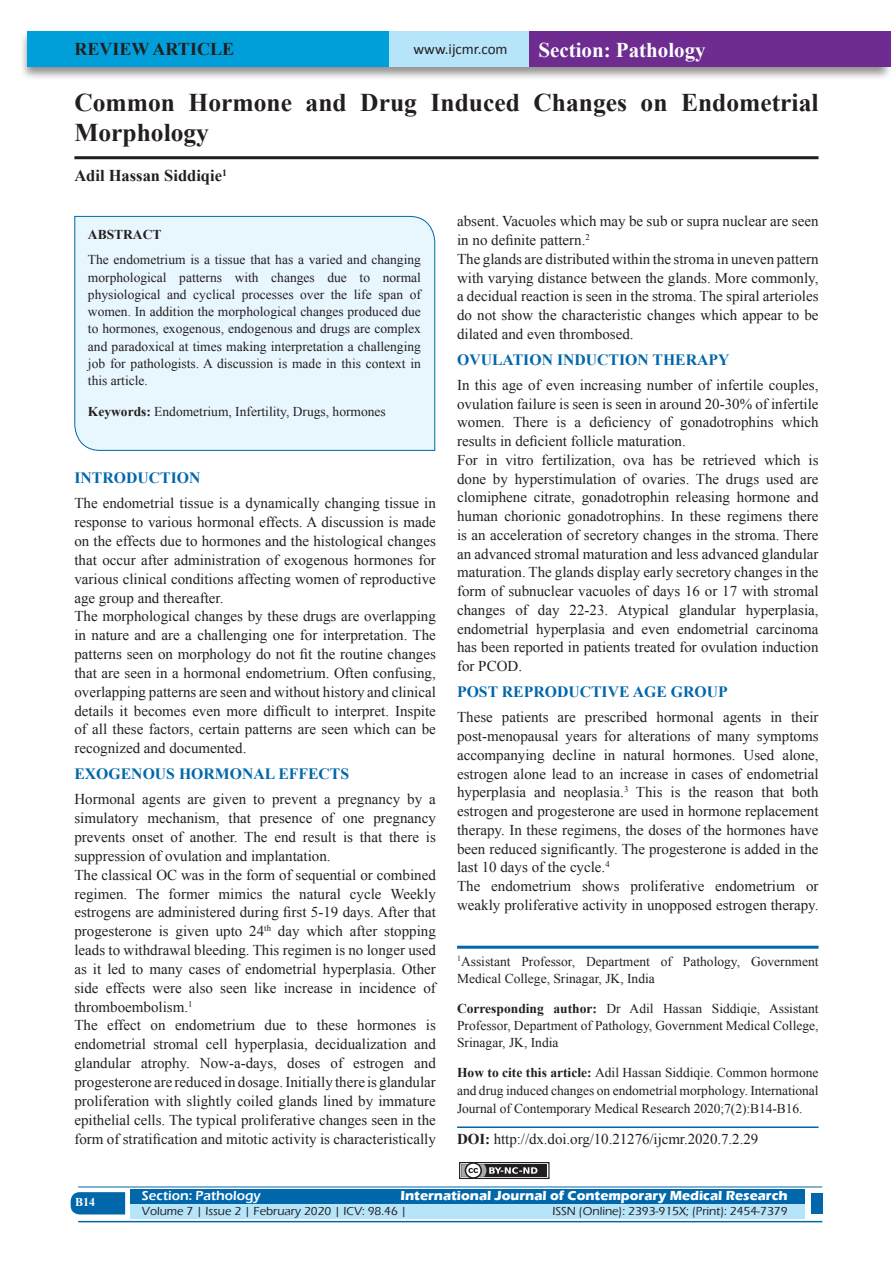
<style>
.page{position:relative;width:893px;height:1263px;background:#fff}
.page>*{position:absolute;margin:0;border:0;box-sizing:border-box;transform-origin:0 0}
.A_Title_New{font:700 25.5px/30px "Times New Roman";color:#231f20}
.t1{font:700 21px "Times New Roman";color:#fff}
.AT_new{font:700 18px "Times New Roman";color:#231f20}
.AU-New{font:700 16.5px "Times New Roman";color:#231f20}
.t2{font:700 15.75px "Times New Roman";color:#0067aa}
.TX_New{font:15px/18.9px "Times New Roman";color:#231f20;text-align:justify}
.t3{font:15px "Calibri";color:#231f20}
.HTC_new{font:13.5px/17.2px "Times New Roman";color:#231f20;text-align:justify}
.Corresponding{font:13.5px/17.2px "Times New Roman";color:#231f20;text-align:justify}
.Affi_New{font:13.5px/17.2px "Times New Roman";color:#231f20}
.t4{font:700 13.5px "Eras ITC";color:#fff}
.t5{font:600 13.5px "Eras ITC";color:#fff}
.t6{font:500 12px "Eras ITC";color:#231f20}
.t7{font:700 12px "Times New Roman";color:#fff}
.s1{font-weight:700}
</style>
<div class="page">
<svg style="left:71px;top:1192px;width:54px;height:22px"></svg>
<div style="left:130px;top:1189px;width:674px;height:15px;background:#0067aa"></div>
<div style="left:130px;top:1204px;width:674px;height:15px;background:#b6e4f9"></div>
<hr style="left:78px;top:1186px;width:744px;height:1px;background:#0067aa">
<hr style="left:78px;top:1221px;width:744px;height:1px;background:#0067aa">
<div style="left:811px;top:1193px;width:11px;height:21px;background:#0067aa"></div>
<div style="left:19px;top:29px;width:874px;height:52px;background:#231f20;opacity:.5"></div>
<div style="left:28px;top:31px;width:857px;height:35px;background:#b6e4f9"></div>
<div style="left:28px;top:31px;width:361px;height:35px;background:#009fda"></div>
<div style="left:530px;top:31px;width:361px;height:35px;background:#6e2c91"></div>
<div style="left:459px;top:1162px;width:91px;height:17px;border:1px solid #231f20"></div>
<div style="left:461px;top:1164px;width:86px;height:13px;background:#231f20"></div>
<svg style="left:461px;top:1162px;width:76px;height:17px"></svg>
<hr style="left:74px;top:156px;width:745px;height:3px;background:#231f20">
<div style="left:74px;top:216px;width:361px;height:235px;background:#e8f6fd"></div>
<hr style="left:457px;top:946px;width:362px;height:3px;background:#0067aa">
<hr style="left:457px;top:1126px;width:362px;height:2px;background:#0067aa">
<p class="AT_new" style="left:74px;top:36px;width:161px">REVIEW ARTICLE</p>
<p class="t3" style="left:413px;top:40px;width:96px">www.ijcmr.com</p>
<h2 class="t1" style="left:538px;top:35px;width:169px">Section: Pathology</h2>
<p class="A_Title_New" style="left:74px;top:87px;width:746px">Common Hormone and Drug Induced Changes on Endometrial<br>Morphology</p>
<p class="AU-New" style="left:74px;top:164px;width:154px">Adil Hassan Siddiqie<sup>1</sup></p>
<p class="HTC_new" style="left:88px;top:221px;width:335px;line-height:25.8px"><span class="s1">ABSTRACT<br></span>The endometrium is a tissue that has a varied and changing</p>
<p class="HTC_new" style="left:88px;top:268px;width:335px">morphological patterns with changes due to normal physiological and cyclical processes over the life span of women. In addition the morphological changes produced due to hormones, exogenous, endogenous and drugs are complex and paradoxical at times making interpretation a challenging job for pathologists. A discussion is made in this context in this article.</p>
<p class="HTC_new" style="left:88px;top:403px;width:299px"><span class="s1">Keywords:</span> Endometrium, Infertility, Drugs, hormones</p>
<h1 class="t2" style="left:74px;top:467px;width:127px">INTRODUCTION</h1>
<p class="TX_New" style="left:74px;top:494px;width:363px">The endometrial tissue is a dynamically changing tissue in response to various hormonal effects. A discussion is made on the effects due to hormones and the histological changes that occur after administration of exogenous hormones for various clinical conditions affecting women of reproductive age group and thereafter.</p>
<p class="TX_New" style="left:74px;top:607px;width:363px">The morphological changes by these drugs are overlapping in nature and are a challenging one for interpretation. The patterns seen on morphology do not fit the routine changes that are seen in a hormonal endometrium. Often confusing, overlapping patterns are seen and without history and clinical details it becomes even more difficult to interpret. Inspite of all these factors, certain patterns are seen which can be recognized and documented.</p>
<h1 class="t2" style="left:74px;top:763px;width:276px">EXOGENOUS HORMONAL EFFECTS</h1>
<p class="TX_New" style="left:74px;top:790px;width:363px">Hormonal agents are given to prevent a pregnancy by a simulatory mechanism, that presence of one pregnancy prevents onset of another. The end result is that there is suppression of ovulation and implantation.</p>
<p class="TX_New" style="left:74px;top:865px;width:363px">The classical OC was in the form of sequential or combined regimen. The former mimics the natural cycle Weekly estrogens are administered during first 5-19 days. After that progesterone is given upto 24<sup>th</sup> day which after stopping leads to withdrawal bleeding. This regimen is no longer used as it led to many cases of endometrial hyperplasia. Other side effects were also seen like increase in incidence of thromboembolism.<sup>1</sup></p>
<p class="TX_New" style="left:74px;top:1016px;width:363px">The effect on endometrium due to these hormones is endometrial stromal cell hyperplasia, decidualization and glandular atrophy. Now-a-days, doses of estrogen and progesterone are reduced in dosage. Initially there is glandular proliferation with slightly coiled glands lined by immature epithelial cells. The typical proliferative changes seen in the form of stratification and mitotic activity is characteristically</p>
<p class="TX_New" style="left:457px;top:212px;width:363px">absent. Vacuoles which may be sub or supra nuclear are seen in no definite pattern.<sup>2</sup></p>
<p class="TX_New" style="left:457px;top:249px;width:363px">The glands are distributed within the stroma in uneven pattern with varying distance between the glands. More commonly, a decidual reaction is seen in the stroma. The spiral arterioles do not show the characteristic changes which appear to be dilated and even thrombosed.</p>
<h1 class="t2" style="left:457px;top:349px;width:274px">OVULATION INDUCTION THERAPY</h1>
<p class="TX_New" style="left:457px;top:375px;width:363px">In this age of even increasing number of infertile couples, ovulation failure is seen is seen in around 20-30% of infertile women. There is a deficiency of gonadotrophins which results in deficient follicle maturation.</p>
<p class="TX_New" style="left:457px;top:450px;width:363px">For in vitro fertilization, ova has be retrieved which is done by hyperstimulation of ovaries. The drugs used are clomiphene citrate, gonadotrophin releasing hormone and human chorionic gonadotrophins. In these regimens there is an acceleration of secretory changes in the stroma. There an advanced stromal maturation and less advanced glandular maturation. The glands display early secretory changes in the form of subnuclear vacuoles of days 16 or 17 with stromal changes of day 22-23. Atypical glandular hyperplasia, endometrial hyperplasia and even endometrial carcinoma has been reported in patients treated for ovulation induction for PCOD.</p>
<h1 class="t2" style="left:457px;top:681px;width:272px">POST REPRODUCTIVE AGE GROUP</h1>
<p class="TX_New" style="left:457px;top:708px;width:363px">These patients are prescribed hormonal agents in their post-menopausal years for alterations of many symptoms accompanying decline in natural hormones. Used alone, estrogen alone lead to an increase in cases of endometrial hyperplasia and neoplasia.<sup>3</sup> This is the reason that both estrogen and progesterone are used in hormone replacement therapy. In these regimens, the doses of the hormones have been reduced significantly. The progesterone is added in the last 10 days of the cycle.<sup>4</sup></p>
<p class="TX_New" style="left:457px;top:876px;width:363px">The endometrium shows proliferative endometrium or weakly proliferative activity in unopposed estrogen therapy.</p>
<p class="Affi_New" style="left:457px;top:952px;width:363px"><sup>1</sup>Assistant Professor, Department of Pathology, Government<br>Medical College, Srinagar, JK, India</p>
<p class="Corresponding" style="left:457px;top:999px;width:363px"><span class="s1">Corresponding author:</span> Dr Adil Hassan Siddiqie, Assistant Professor, Department of Pathology, Government Medical College, Srinagar, JK, India</p>
<p class="HTC_new" style="left:457px;top:1064px;width:363px;line-height:17.7px"><span class="s1">How to cite this article:</span> Adil Hassan Siddiqie. Common hormone and drug induced changes on endometrial morphology. International Journal of Contemporary Medical Research 2020;7(2):B14-B16.</p>
<p class="TX_New" style="left:457px;top:1129px;width:303px"><span class="s1">DOI:</span> http://dx.doi.org/10.21276/ijcmr.2020.7.2.29</p>
<h4 class="t7" style="left:75px;top:1194px;width:22px">B14</h4>
<p class="t5" style="left:142px;top:1188px;width:120px">Section: Pathology</p>
<p class="t4" style="left:400px;top:1188px;width:389px">International Journal of Contemporary Medical Research</p>
<p class="t6" style="left:142px;top:1204px;width:266px">Volume 7 | Issue 2 | February 2020 | ICV: 98.46 |</p>
<p class="t6" style="left:552px;top:1204px;width:237px">ISSN (Online): 2393-915X; (Print): 2454-7379</p>
</div>
